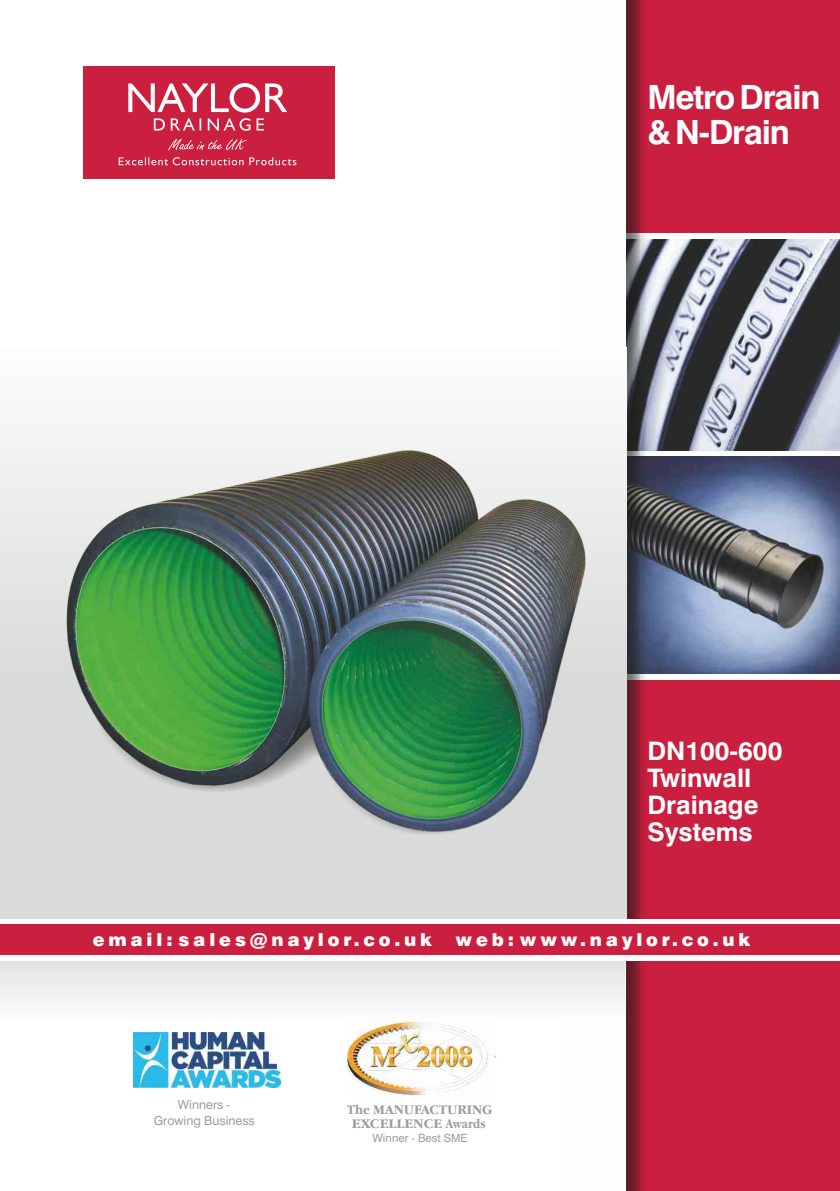
<style>
.page{position:relative;width:840px;height:1191px;background:#fff}
.page>*{position:absolute;margin:0;border:0;box-sizing:border-box;transform-origin:0 0}
.t1{font:700 33.4px/34.4px "Swiss 721 BT";letter-spacing:-.035em;color:#fefefe}
.t2{font:700 25.4px/27px "Swiss 721 BT";color:#fefefe}
.t3{font:900 17.8px "Swiss 721 BT";letter-spacing:.215em;color:#fefefe}
.t4{font:700 13.6px/13.8px "Garamond IT Cby BT";color:#9d9e9e;text-align:center;scale:.93 1}
.t5{font:12.4px/16px "Swiss 721 BT";color:#9d9e9e;text-align:center}
.t6{font:11.4px "Swiss 721 BT";color:#9d9e9e}
</style>
<div class="page">
<img style="left:647px;top:239px;width:192px;height:211px">
<img style="left:647px;top:457px;width:192px;height:216px">
<div style="left:624px;top:0;width:215px;height:232px;background:#cb1f40"></div>
<div style="left:624px;top:680px;width:215px;height:511px;background:#cb1f40"></div>
<svg style="left:639px;top:0;width:8px;height:1191px"></svg>
<div style="left:568px;top:0;width:71px;height:1191px;background:#1c1b17;opacity:.41"></div>
<div style="left:563px;top:0;width:62px;height:1191px;background:#fefefe"></div>
<div style="left:0;top:347px;width:625px;height:576px;background:linear-gradient(to bottom,#f7f7f7,#d0d1d1)"></div>
<div style="left:98px;top:684px;width:409px;height:151px;background:#1c1b17;opacity:.49"></div>
<img style="left:66px;top:451px;width:519px;height:380px">
<img style="left:321px;top:620px;width:201px;height:199px">
<svg style="left:0;top:961px;width:624px;height:41px"></svg>
<img style="left:347px;top:1021px;width:149px;height:75px">
<img style="left:133px;top:1033px;width:147px;height:54px">
<div style="left:0;top:919px;width:839px;height:41px;background:#fefefe"></div>
<div style="left:0;top:924px;width:839px;height:31px;background:#cb1f40"></div>
<div style="left:83px;top:67px;width:251px;height:112px;background:#cb1f40"></div>
<svg style="left:168px;top:139px;width:78px;height:11px"></svg>
<svg style="left:119px;top:157px;width:177px;height:8px"></svg>
<svg style="left:128px;top:83px;width:159px;height:48px"></svg>
<h1 class="t1" style="left:647px;top:83px;width:174px">Metro Drain &amp; N-Drain</h1>
<h2 class="t2" style="left:647px;top:739px;width:136px">DN100-600<br>Twinwall<br>Drainage<br>Systems</h2>
<p class="t3" style="left:93px;top:932px;width:341px">email: sales@naylor.co.uk</p>
<p class="t3" style="left:455px;top:932px;width:296px">web: www.naylor.co.uk</p>
<p class="t5" style="left:154px;top:1098px;width:102px">Winners -<br>Growing Business</p>
<p class="t4" style="left:347px;top:1103px;width:158px">The MANUFACTURING<br>EXCELLENCE Awards</p>
<p class="t6" style="left:372px;top:1133px;width:97px">Winner - Best SME</p>
</div>
